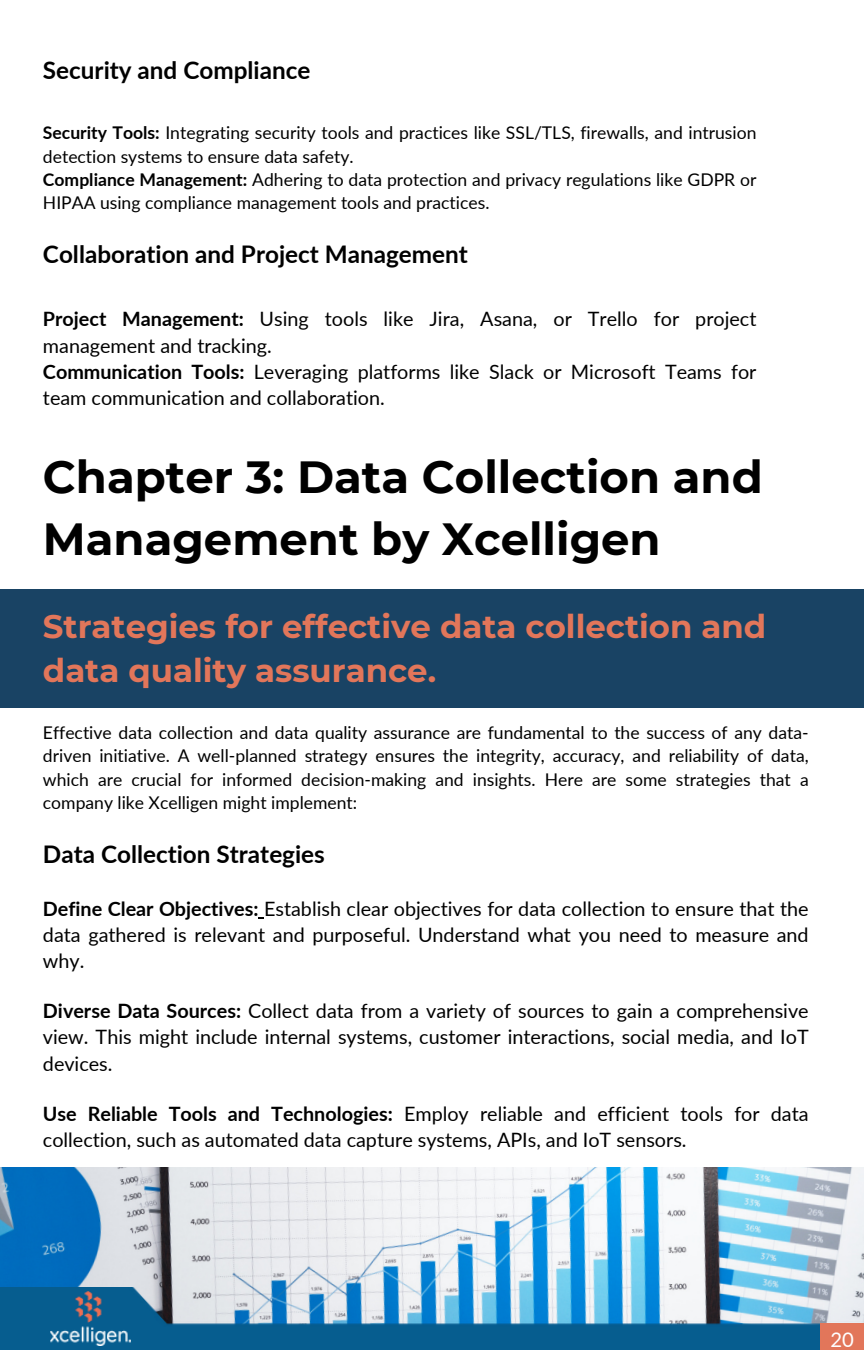
<style>
.page{position:relative;width:864px;height:1350px;background:#fff}
.page>*{position:absolute;margin:0;border:0;box-sizing:border-box;transform-origin:0 0}
.t1{font:700 45px/62.6px "Montserrat";color:#000}
.t2{font:700 32.4px/43.9px "Montserrat";color:#e2765a}
.t3{font:700 24.3px "Lato";color:#000}
.t4{font:20.25px "Lato";color:#fff}
.t5{font:19.8px/26.3px "Lato";color:#000}
.t6{font:17.55px/23.4px "Lato";color:#000}
.s1{font-weight:700}
</style>
<div class="page">
<svg style="left:258px;top:917px;width:6px;height:2px"></svg>
<img style="left:0;top:1168px;width:864px;height:119px">
<div style="left:0;top:589px;width:864px;height:119px;background:#194364"></div>
<img style="left:0;top:1287px;width:864px;height:63px">
<img style="left:51px;top:1291px;width:79px;height:54px">
<div style="left:820px;top:1323px;width:44px;height:27px;background:#e2765a"></div>
<p class="t3" style="left:43px;top:55px;width:269px">Security and Compliance</p>
<p class="t6" style="left:43px;top:121px;width:715px"><span class="s1">Security Tools:</span> Integrating security tools and practices like SSL/TLS, firewalls, and intrusion detection systems to ensure data safety.</p>
<p class="t6" style="left:43px;top:167px;width:715px"><span class="s1">Compliance Management:</span> Adhering to data protection and privacy regulations like GDPR or<br>HIPAA using compliance management tools and practices.</p>
<p class="t3" style="left:43px;top:240px;width:427px">Collaboration and Project Management</p>
<p class="t5" style="left:43px;top:306px;width:715px"><span class="s1">Project Management:</span> Using tools like Jira, Asana, or Trello for project management and tracking.</p>
<p class="t5" style="left:43px;top:358px;width:715px"><span class="s1">Communication Tools:</span> Leveraging platforms like Slack or Microsoft Teams for team communication and collaboration.</p>
<p class="t1" style="left:43px;top:445px;width:721px">Chapter 3: Data Collection and<br>Management by Xcelligen</p>
<p class="t2" style="left:43px;top:605px;width:725px">Strategies for effective data collection and data quality assurance.</p>
<p class="t6" style="left:43px;top:720px;width:767px;text-align:justify">Effective data collection and data quality assurance are fundamental to the success of any data&shy;driven initiative. A well-planned strategy ensures the integrity, accuracy, and reliability of data, which are crucial for informed decision-making and insights. Here are some strategies that a company like Xcelligen might implement:</p>
<p class="t3" style="left:43px;top:839px;width:283px">Data Collection Strategies</p>
<p class="t5" style="left:43px;top:895px;width:767px;text-align:justify"><span class="s1">Define Clear Objectives:</span> Establish clear objectives for data collection to ensure that the data gathered is relevant and purposeful. Understand what you need to measure and why.</p>
<p class="t5" style="left:43px;top:997px;width:767px;text-align:justify"><span class="s1">Diverse Data Sources:</span> Collect data from a variety of sources to gain a comprehensive view. This might include internal systems, customer interactions, social media, and IoT devices.</p>
<p class="t5" style="left:43px;top:1100px;width:767px"><span class="s1">Use Reliable Tools and Technologies:</span> Employ reliable and efficient tools for data collection, such as automated data capture systems, APIs, and IoT sensors.</p>
<p class="t4" style="left:830px;top:1327px;width:25px">20</p>
</div>
